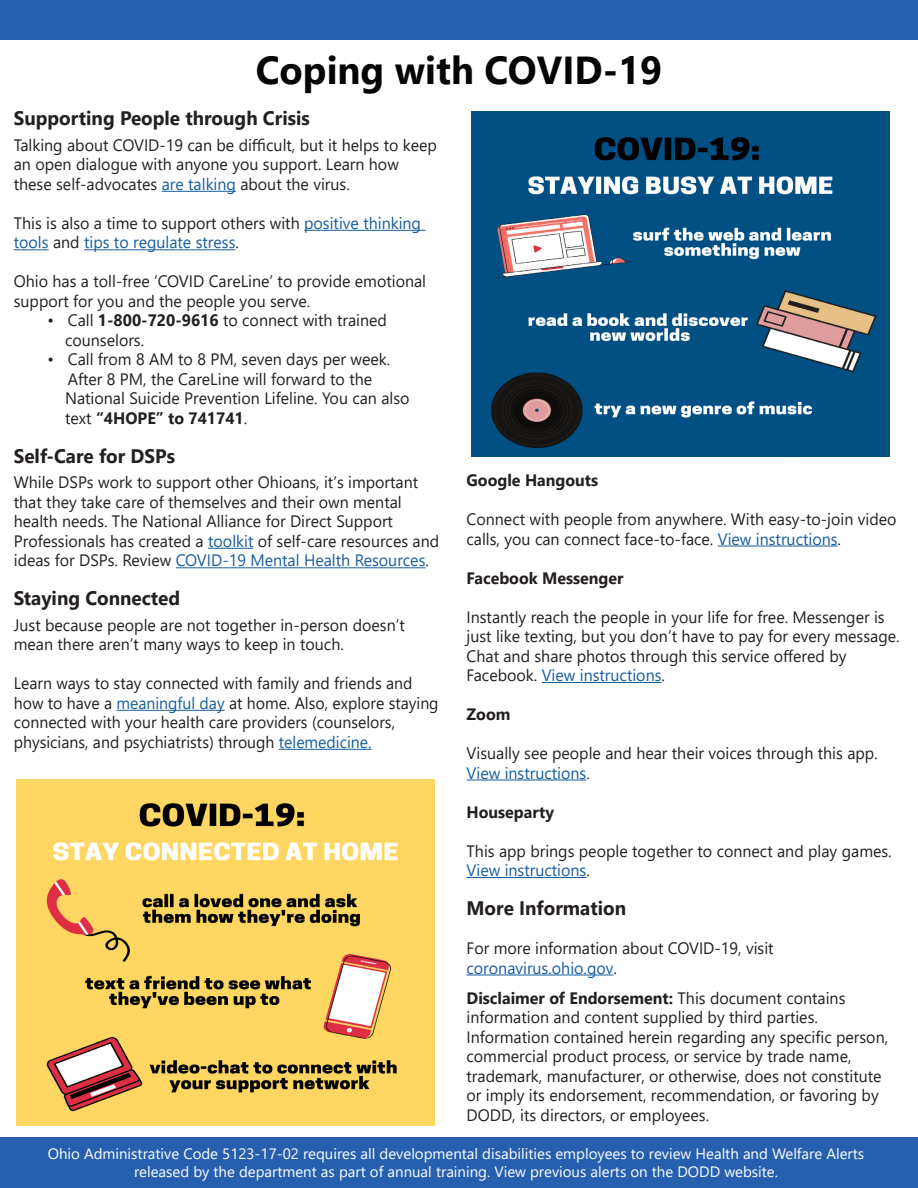
<style>
.page{position:relative;width:918px;height:1188px;background:#fff}
.page>*{position:absolute;margin:0;border:0;box-sizing:border-box;transform-origin:0 0}
.t1{font:700 39px "Segoe UI";color:#040503}
.t2{font:700 19.5px "Segoe UI";color:#231f20}
.t3{font:16.5px/19.5px "Segoe UI";color:#231f20}
.t4{font:16.5px/19.5px "Segoe UI";color:#231f20;scale:.96 1}
.t5{font:16.5px/19.5px "Segoe UI";color:#175d9e}
.t6{font:700 16.5px "Segoe UI";color:#231f20}
.t7{font:15px/18px "Segoe UI";color:#fff;text-align:center}
.s1{color:#175d9e}
.s2{color:#231f20}
.s3{font-weight:700}
</style>
<div class="page">
<div style="left:0;top:1137px;width:918px;height:51px;background:#255fad"></div>
<div style="left:0;top:0;width:918px;height:40px;background:#255fad"></div>
<hr style="left:162px;top:191px;width:74px;height:1px;background:#175d9e">
<hr style="left:304px;top:230px;width:121px;height:1px;background:#175d9e">
<hr style="left:14px;top:249px;width:35px;height:1px;background:#175d9e">
<hr style="left:84px;top:249px;width:151px;height:1px;background:#175d9e">
<hr style="left:208px;top:548px;width:45px;height:1px;background:#175d9e">
<hr style="left:176px;top:567px;width:249px;height:1px;background:#175d9e">
<hr style="left:116px;top:710px;width:109px;height:1px;background:#175d9e">
<hr style="left:279px;top:749px;width:93px;height:1px;background:#175d9e">
<hr style="left:718px;top:546px;width:120px;height:1px;background:#175d9e">
<hr style="left:542px;top:682px;width:120px;height:1px;background:#175d9e">
<hr style="left:467px;top:780px;width:119px;height:1px;background:#175d9e">
<hr style="left:467px;top:877px;width:119px;height:1px;background:#175d9e">
<hr style="left:467px;top:975px;width:147px;height:1px;background:#175d9e">
<img style="left:16px;top:780px;width:419px;height:345px">
<img style="left:471px;top:111px;width:418px;height:346px">
<p class="t1" style="left:256px;top:33px;width:408px">Coping with COVID-19</p>
<p class="t2" style="left:14px;top:100px;width:297px">Supporting People through Crisis</p>
<p class="t3" style="left:14px;top:134px;width:425px">Talking about COVID-19 can be difficult, but it helps to keep an open dialogue with anyone you support. Learn how these self-advocates <span class="s1">are talking</span> about the virus.</p>
<p class="t5" style="left:14px;top:212px;width:409px"><span class="s2">This is also a time to support others with</span> positive thinking tools <span class="s2">and</span> tips to regulate stress<span class="s2">.</span></p>
<p class="t3" style="left:14px;top:270px;width:414px">Ohio has a toll-free ‘COVID CareLine’ to provide emotional support for you and the people you serve.</p>
<p class="t3" style="left:65px;top:309px;width:323px;text-indent:-18px">• Call <span class="s3">1-800-720-9616</span> to connect with trained counselors.</p>
<p class="t3" style="left:65px;top:348px;width:346px;text-indent:-18px">• Call from 8 AM to 8 PM, seven days per week.<br>After 8 PM, the CareLine will forward to the National Suicide Prevention Lifeline. You can also text <span class="s3">“4HOPE” to 741741</span>.</p>
<p class="t2" style="left:14px;top:438px;width:163px">Self-Care for DSPs</p>
<p class="t3" style="left:14px;top:471px;width:427px">While DSPs work to support other Ohioans, it’s important that they take care of themselves and their own mental health needs. The National Alliance for Direct Support Professionals has created a <span class="s1">toolkit</span> of self-care resources and ideas for DSPs. Review <span class="s1">COVID-19 Mental Health Resources</span>.</p>
<p class="t2" style="left:14px;top:580px;width:168px">Staying Connected</p>
<p class="t3" style="left:14px;top:614px;width:393px">Just because people are not together in-person doesn’t mean there aren’t many ways to keep in touch.</p>
<p class="t4" style="left:14px;top:672px;width:444px">Learn ways to stay connected with family and friends and how to have a <span class="s1">meaningful day</span> at home. Also, explore staying connected with your health care providers (counselors, physicians, and psychiatrists) through <span class="s1">telemedicine.</span></p>
<p class="t6" style="left:467px;top:465px;width:133px">Google Hangouts</p>
<p class="t3" style="left:467px;top:508px;width:432px">Connect with people from anywhere. With easy-to-join video calls, you can connect face-to-face. <span class="s1">View instructions</span>.</p>
<p class="t6" style="left:467px;top:562px;width:158px">Facebook Messenger</p>
<p class="t3" style="left:467px;top:606px;width:435px">Instantly reach the people in your life for free. Messenger is just like texting, but you don’t have to pay for every message.<br>Chat and share photos through this service offered by Facebook. <span class="s1">View instructions</span>.</p>
<p class="t6" style="left:467px;top:699px;width:45px">Zoom</p>
<p class="t3" style="left:467px;top:742px;width:413px">Visually see people and hear their voices through this app.<br><span class="s1">View instructions</span>.</p>
<p class="t6" style="left:467px;top:796px;width:89px">Houseparty</p>
<p class="t3" style="left:467px;top:840px;width:427px">This app brings people together to connect and play games.<br><span class="s1">View instructions</span>.</p>
<p class="t2" style="left:467px;top:890px;width:161px">More Information</p>
<p class="t3" style="left:467px;top:937px;width:309px">For more information about COVID-19, visit</p>
<p class="t5" style="left:467px;top:957px;width:152px">coronavirus.ohio.gov<span class="s2">.</span></p>
<p class="t3" style="left:467px;top:987px;width:423px"><span class="s3">Disclaimer of Endorsement:</span> This document contains information and content supplied by third parties.<br>Information contained herein regarding any specific person, commercial product process, or service by trade name, trademark, manufacturer, or otherwise, does not constitute or imply its endorsement, recommendation, or favoring by DODD, its directors, or employees.</p>
<p class="t7" style="left:48px;top:1143px;width:818px">Ohio Administrative Code 5123-17-02 requires all developmental disabilities employees to review Health and Welfare Alerts released by the department as part of annual training. View previous alerts on the DODD website.</p>
</div>
